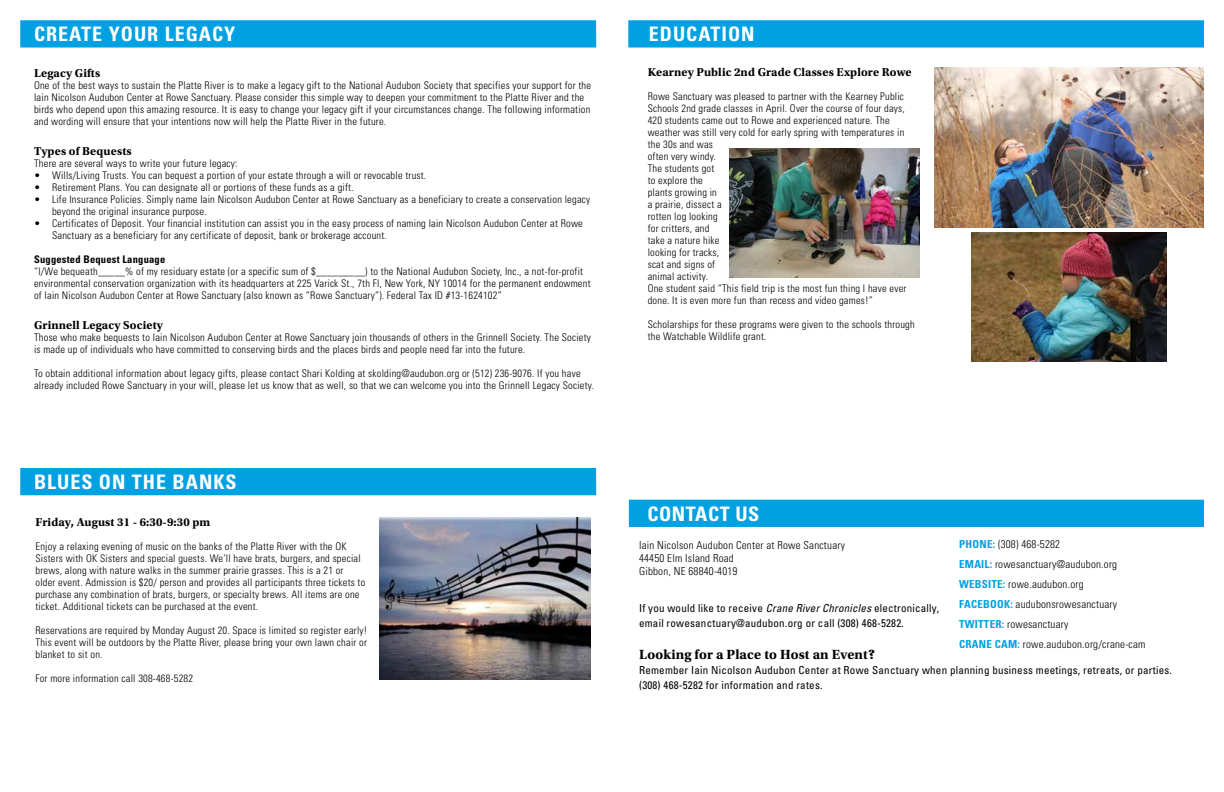
<style>
.page{position:relative;width:1224px;height:792px;background:#fff}
.page>*{position:absolute;margin:0;border:0;box-sizing:border-box;transform-origin:0 0}
.t1{font:700 condensed 20px "Univers LT Std";letter-spacing:.05em;color:#fff}
.t2{font:700 condensed 20px "Univers LT Std";letter-spacing:.03em;color:#fff}
.t3{font:700 14px "Utopia Std";letter-spacing:.01em;color:#000}
.t4{font:700 12px "Utopia Std";letter-spacing:.01em;color:#000}
.t5{font:condensed 11px/15px "Univers LT Std";letter-spacing:.02em;color:#000}
.t6{font:300 condensed 11px/20px "Univers LT Std";letter-spacing:.02em;color:#000}
.t7{font:300 condensed 10.5px/12px "Univers LT Std";letter-spacing:.02em;color:#000}
.t8{font:700 condensed 10.5px "Univers LT Std";letter-spacing:.02em;color:#000}
.s1{font-weight:700;color:#00a1e2}
.s2{font-style:italic}
</style>
<div class="page">
<div style="left:20px;top:20px;width:576px;height:28px;background:#00a1e2"></div>
<div style="left:628px;top:20px;width:576px;height:28px;background:#00a1e2"></div>
<div style="left:629px;top:500px;width:576px;height:27px;background:#00a1e2"></div>
<img style="left:729px;top:148px;width:191px;height:130px">
<img style="left:972px;top:233px;width:194px;height:129px">
<img style="left:934px;top:68px;width:270px;height:159px">
<img style="left:380px;top:518px;width:211px;height:161px">
<div style="left:20px;top:468px;width:576px;height:27px;background:#00a1e2"></div>
<div style="left:1204px;top:0;width:20px;height:792px;background:#fff"></div>
<h1 class="t1" style="left:34px;top:22px;width:203px">CREATE YOUR LEGACY</h1>
<h1 class="t1" style="left:649px;top:22px;width:107px">EDUCATION</h1>
<p class="t4" style="left:34px;top:66px;width:68px">Legacy Gifts</p>
<p class="t7" style="left:34px;top:79px;width:559px">One of the best ways to sustain the Platte River is to make a legacy gift to the National Audubon Society that specifies your support for the Iain Nicolson Audubon Center at Rowe Sanctuary. Please consider this simple way to deepen your commitment to the Platte River and the birds who depend upon this amazing resource. It is easy to change your legacy gift if your circumstances change. The following information and wording will ensure that your intentions now will help the Platte River in the future.</p>
<p class="t4" style="left:34px;top:144px;width:99px">Types of Bequests</p>
<p class="t7" style="left:34px;top:157px;width:205px">There are several ways to write your future legacy:</p>
<p class="t7" style="left:34px;top:169px;width:394px">• Wills/Living Trusts. You can bequest a portion of your estate through a will or revocable trust.</p>
<p class="t7" style="left:34px;top:181px;width:321px">• Retirement Plans. You can designate all or portions of these funds as a gift.</p>
<p class="t7" style="left:52px;top:193px;width:540px;text-indent:-18px">• Life Insurance Policies. Simply name Iain Nicolson Audubon Center at Rowe Sanctuary as a beneficiary to create a conservation legacy beyond the original insurance purpose.</p>
<p class="t7" style="left:52px;top:217px;width:532px;text-indent:-18px">• Certificates of Deposit. Your financial institution can assist you in the easy process of naming Iain Nicolson Audubon Center at Rowe<br>Sanctuary as a beneficiary for any certificate of deposit, bank or brokerage account.</p>
<p class="t8" style="left:34px;top:253px;width:133px">Suggested Bequest Language</p>
<p class="t7" style="left:34px;top:265px;width:558px">“I/We bequeath_____% of my residuary estate (or a specific sum of $_________) to the National Audubon Society, Inc., a not-for-profit environmental conservation organization with its headquarters at 225 Varick St., 7th Fl, New York, NY 10014 for the permanent endowment of Iain Nicolson Audubon Center at Rowe Sanctuary (also known as “Rowe Sanctuary”). Federal Tax ID #13-1624102”</p>
<p class="t4" style="left:34px;top:318px;width:130px">Grinnell Legacy Society</p>
<p class="t7" style="left:34px;top:331px;width:558px">Those who make bequests to Iain Nicolson Audubon Center at Rowe Sanctuary join thousands of others in the Grinnell Society. The Society is made up of individuals who have committed to conserving birds and the places birds and people need far into the future.</p>
<p class="t7" style="left:34px;top:367px;width:561px">To obtain additional information about legacy gifts, please contact Shari Kolding at skolding@audubon.org or (512) 236-9076. If you have already included Rowe Sanctuary in your will, please let us know that as well, so that we can welcome you into the Grinnell Legacy Society.</p>
<p class="t4" style="left:648px;top:66px;width:265px">Kearney Public 2nd Grade Classes Explore Rowe</p>
<p class="t7" style="left:648px;top:91px;width:260px">Rowe Sanctuary was pleased to partner with the Kearney Public<br>Schools 2nd grade classes in April. Over the course of four days,<br>420 students came out to Rowe and experienced nature. The weather was still very cold for early spring with temperatures in the 30s and was<br>often very windy.<br>The students got<br>to explore the<br>plants growing in<br>a prairie, dissect a<br>rotten log looking<br>for critters, and<br>take a nature hike<br>looking for tracks,<br>scat and signs of<br>animal activity.<br>One student said “This field trip is the most fun thing I have ever done. It is even more fun than recess and video games!”</p>
<p class="t7" style="left:648px;top:319px;width:269px">Scholarships for these programs were given to the schools through the Watchable Wildlife grant.</p>
<h1 class="t1" style="left:34px;top:470px;width:204px">BLUES ON THE BANKS</h1>
<p class="t4" style="left:35px;top:516px;width:176px">Friday, August 31 - 6:30-9:30 pm</p>
<p class="t7" style="left:35px;top:541px;width:331px">Enjoy a relaxing evening of music on the banks of the Platte River with the OK Sisters with OK Sisters and special guests. We’ll have brats, burgers, and special brews, along with nature walks in the summer prairie grasses. This is a 21 or older event. Admission is $20/ person and provides all participants three tickets to purchase any combination of brats, burgers, or specialty brews. All items are one ticket. Additional tickets can be purchased at the event.</p>
<p class="t7" style="left:35px;top:625px;width:333px;text-align:justify">Reservations are required by Monday August 20. Space is limited so register early!<br>This event will be outdoors by the Platte River, please bring your own lawn chair or blanket to sit on.</p>
<p class="t7" style="left:35px;top:673px;width:159px">For more information call 308-468-5282</p>
<h1 class="t2" style="left:647px;top:502px;width:113px">CONTACT US</h1>
<p class="t6" style="left:959px;top:534px;width:188px"><span class="s1">PHONE:</span> (308) 468-5282<br><span class="s1">EMAIL:</span> rowesanctuary@audubon.org<br><span class="s1">WEBSITE:</span> rowe.audubon.org<br><span class="s1">FACEBOOK:</span> audubonsrowesanctuary<br><span class="s1">TWITTER:</span> rowesanctuary<br><span class="s1">CRANE CAM:</span> rowe.audubon.org/crane-cam</p>
<p class="t6" style="left:639px;top:539px;width:207px;line-height:13px">Iain Nicolson Audubon Center at Rowe Sanctuary<br>44450 Elm Island Road<br>Gibbon, NE 68840-4019</p>
<p class="t5" style="left:639px;top:600px;width:302px">If you would like to receive <span class="s2">Crane River Chronicles</span> electronically, email rowesanctuary@audubon.org or call (308) 468-5282.</p>
<h2 class="t3" style="left:639px;top:646px;width:238px">Looking for a Place to Host an Event?</h2>
<p class="t5" style="left:639px;top:663px;width:534px">Remember Iain Nicolson Audubon Center at Rowe Sanctuary when planning business meetings, retreats, or parties. (308) 468-5282 for information and rates.</p>
</div>
